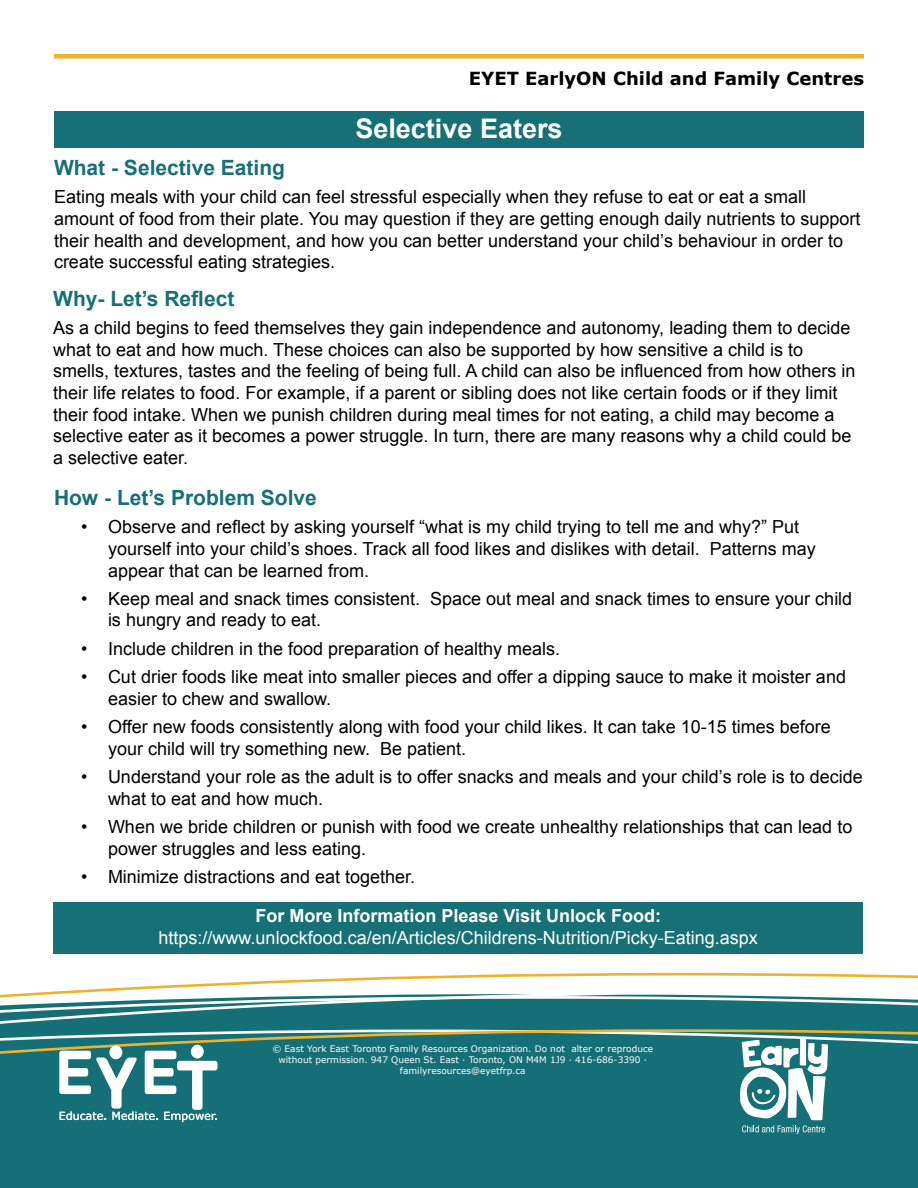
<style>
.page{position:relative;width:918px;height:1188px;background:#fff}
.page>*{position:absolute;margin:0;border:0;box-sizing:border-box;transform-origin:0 0}
.t1{font:700 27px "Arial";color:#fff}
.t2{font:700 21px "Arial";color:#167076}
.t3{font:18px/21.6px "Arial";color:#000}
.t4{font:18px/21.6px "Arial";color:#fff;text-align:center}
.t5{font:700 18px "Verdana";color:#000}
.t6{font:11.1px "Verdana";color:#fff}
.t7{font:9px/10.8px "Verdana";color:#fff;text-align:center}
.s1{font-weight:700}
</style>
<div class="page">
<svg style="left:81px;top:973px;width:837px;height:17px"></svg>
<svg style="left:0;top:990px;width:757px;height:6px"></svg>
<svg style="left:0;top:996px;width:918px;height:33px;fill:#156f76"></svg>
<div style="left:0;top:1029px;width:918px;height:159px;background:#156f76"></div>
<hr style="left:54px;top:54px;width:810px;height:4px;background:#eeb32b">
<div style="left:109px;top:1046px;width:13px;height:13px;background:#fff;border-radius:50%"></div>
<div style="left:191px;top:1045px;width:13px;height:13px;background:#fff;border-radius:50%"></div>
<svg style="left:59px;top:1051px;width:159px;height:71px"></svg>
<svg style="left:740px;top:1037px;width:88px;height:97px"></svg>
<div style="left:54px;top:111px;width:810px;height:37px;background:#167076"></div>
<div style="left:54px;top:902px;width:809px;height:52px;background:#167076"></div>
<p class="t5" style="left:469px;top:67px;width:397px">EYET EarlyON Child and Family Centres</p>
<p class="t1" style="left:355px;top:110px;width:209px">Selective Eaters</p>
<p class="t2" style="left:54px;top:154px;width:233px">What - Selective Eating</p>
<p class="t3" style="left:54px;top:187px;width:808px">Eating meals with your child can feel stressful especially when they refuse to eat or eat a small amount of food from their plate. You may question if they are getting enough daily nutrients to support their health and development, and how you can better understand your child’s behaviour in order to create successful eating strategies.</p>
<p class="t2" style="left:53px;top:285px;width:183px">Why- Let’s Reflect</p>
<p class="t3" style="left:53px;top:317px;width:804px">As a child begins to feed themselves they gain independence and autonomy, leading them to decide what to eat and how much. These choices can also be supported by how sensitive a child is to smells, textures, tastes and the feeling of being full. A child can also be influenced from how others in their life relates to food. For example, if a parent or sibling does not like certain foods or if they limit their food intake. When we punish children during meal times for not eating, a child may become a selective eater as it becomes a power struggle. In turn, there are many reasons why a child could be a selective eater.</p>
<p class="t2" style="left:54px;top:484px;width:264px">How - Let’s Problem Solve</p>
<p class="t3" style="left:108px;top:516px;width:709px;text-indent:-27px">• Observe and reflect by asking yourself “what is my child trying to tell me and why?” Put yourself into your child’s shoes. Track all food likes and dislikes with detail. Patterns may appear that can be learned from.</p>
<p class="t3" style="left:108px;top:588px;width:746px;text-indent:-27px">• Keep meal and snack times consistent. Space out meal and snack times to ensure your child is hungry and ready to eat.</p>
<p class="t3" style="left:81px;top:638px;width:481px">• Include children in the food preparation of healthy meals.</p>
<p class="t3" style="left:108px;top:666px;width:740px;text-indent:-27px">• Cut drier foods like meat into smaller pieces and offer a dipping sauce to make it moister and easier to chew and swallow.</p>
<p class="t3" style="left:108px;top:716px;width:724px;text-indent:-27px">• Offer new foods consistently along with food your child likes. It can take 10-15 times before your child will try something new. Be patient.</p>
<p class="t3" style="left:108px;top:766px;width:756px;text-indent:-27px">• Understand your role as the adult is to offer snacks and meals and your child’s role is to decide what to eat and how much.</p>
<p class="t3" style="left:108px;top:816px;width:746px;text-indent:-27px">• When we bride children or punish with food we create unhealthy relationships that can lead to power struggles and less eating.</p>
<p class="t3" style="left:81px;top:866px;width:336px">• Minimize distractions and eat together.</p>
<p class="t4" style="left:159px;top:905px;width:601px"><span class="s1">For More Information Please Visit Unlock Food: </span>https://www.unlockfood.ca/en/Articles/Childrens-Nutrition/Picky-Eating.aspx</p>
<p class="t6" style="left:59px;top:1108px;width:161px">Educate. Mediate. Empower.</p>
<p class="t7" style="left:272px;top:1044px;width:382px">© East York East Toronto Family Resources Organization. Do not alter or reproduce without permission. 947 Queen St. East · Toronto, ON M4M 1J9 · 416-686-3390 · familyresources@eyetfrp.ca</p>
</div>
